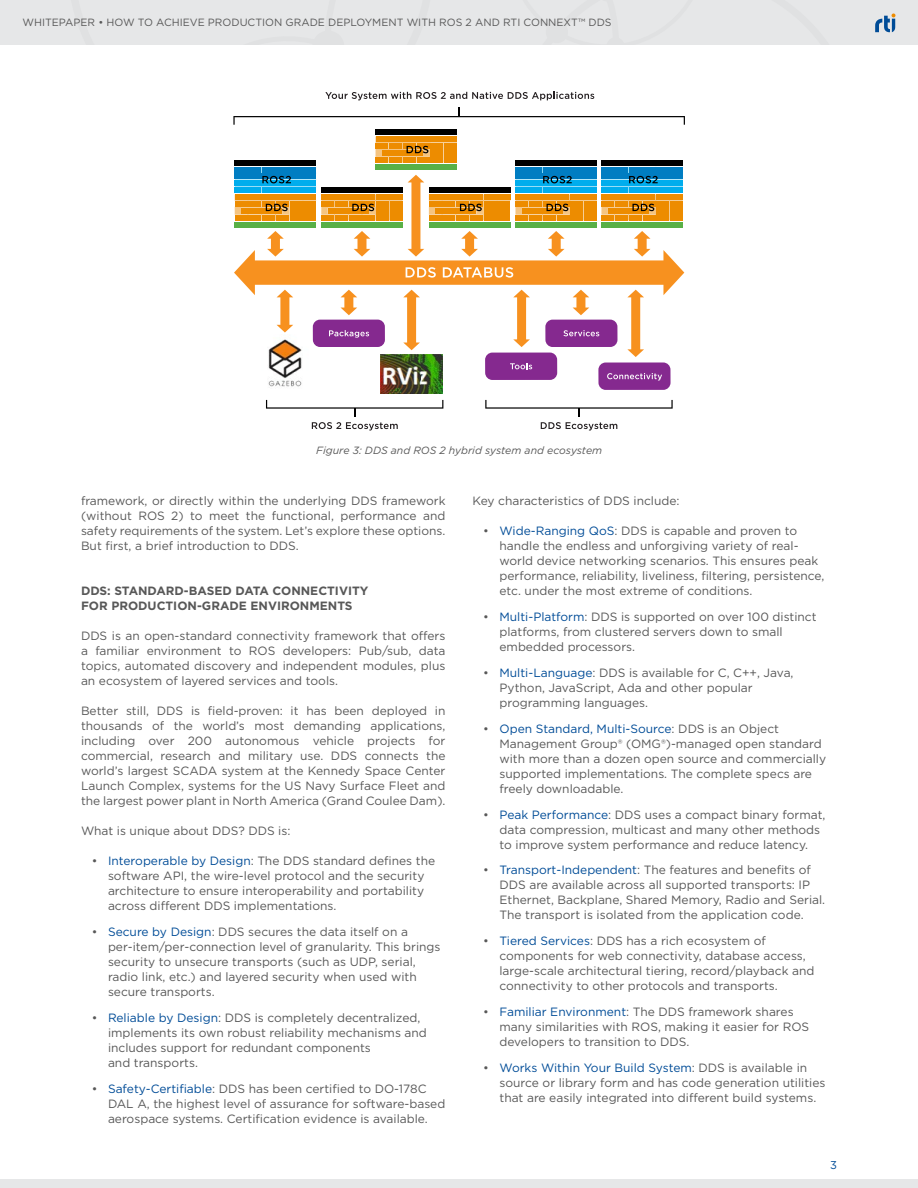
<style>
.page{position:relative;width:918px;height:1188px;background:#fff}
.page>*{position:absolute;margin:0;border:0;box-sizing:border-box;transform-origin:0 0}
.t1{font:12px/15px "Gotham";color:#585858}
.t2{font:700 12px/15px "Gotham";color:#585858}
.t3{font:11.25px "Gotham";color:#004c97}
.t4{font:10.5px "Gotham";color:#585858}
.t5{font:italic 10.5px "Gotham";color:#585858}
.s1{color:#004c97}
</style>
<div class="page">
<div style="left:0;top:1179px;width:918px;height:9px;background:#e6e7e8"></div>
<div style="left:0;top:0;width:918px;height:45px;background:#e6e7e8"></div>
<svg style="left:875px;top:13px;width:21px;height:20px"></svg>
<div style="left:376px;top:129px;width:81px;height:6px;background:#000"></div>
<svg style="left:233px;top:108px;width:452px;height:17px"></svg>
<svg style="left:325px;top:92px;width:269px;height:8px"></svg>
<svg style="left:266px;top:400px;width:177px;height:31px"></svg>
<svg style="left:485px;top:400px;width:188px;height:31px"></svg>
<div style="left:598px;top:362px;width:73px;height:28px;background:#85298f;border-radius:7px"></div>
<svg style="left:607px;top:373px;width:55px;height:8px"></svg>
<div style="left:485px;top:353px;width:72px;height:27px;background:#85298f;border-radius:7px"></div>
<svg style="left:510px;top:363px;width:22px;height:6px"></svg>
<svg style="left:234px;top:136px;width:450px;height:221px"></svg>
<img style="left:380px;top:355px;width:63px;height:39px">
<img style="left:261px;top:334px;width:48px;height:53px">
<p class="t4" style="left:22px;top:16px;width:591px">WHITEPAPER • HOW TO ACHIEVE PRODUCTION GRADE DEPLOYMENT WITH ROS 2 AND RTI CONNEXT™ DDS</p>
<p class="t5" style="left:316px;top:444px;width:288px">Figure 3: DDS and ROS 2 hybrid system and ecosystem</p>
<p class="t1" style="left:81px;top:493px;width:366px;text-align:justify">framework, or directly within the underlying DDS framework (without ROS 2) to meet the functional, performance and safety requirements of the system. Let’s explore these options.<br>But first, a brief introduction to DDS.</p>
<p class="t2" style="left:81px;top:583px;width:289px">DDS: STANDARD-BASED DATA CONNECTIVITY<br>FOR PRODUCTION-GRADE ENVIRONMENTS</p>
<p class="t1" style="left:81px;top:628px;width:366px;text-align:justify">DDS is an open-standard connectivity framework that offers a familiar environment to ROS developers: Pub/sub, data topics, automated discovery and independent modules, plus an ecosystem of layered services and tools.</p>
<p class="t1" style="left:81px;top:703px;width:366px;text-align:justify">Better still, DDS is field-proven: it has been deployed in thousands of the world’s most demanding applications, including over 200 autonomous vehicle projects for commercial, research and military use. DDS connects the world’s largest SCADA system at the Kennedy Space Center Launch Complex, systems for the US Navy Surface Fleet and the largest power plant in North America (Grand Coulee Dam).</p>
<p class="t1" style="left:81px;top:823px;width:211px">What is unique about DDS? DDS is:</p>
<p class="t1" style="left:108px;top:853px;width:329px;text-indent:-16px">• <span class="s1">Interoperable by Design</span>: The DDS standard defines the software API, the wire-level protocol and the security architecture to ensure interoperability and portability across different DDS implementations.</p>
<p class="t1" style="left:108px;top:924px;width:334px;text-indent:-16px">• <span class="s1">Secure by Design</span>: DDS secures the data itself on a per-item/per-connection level of granularity. This brings security to unsecure transports (such as UDP, serial, radio link, etc.) and layered security when used with secure transports.</p>
<p class="t1" style="left:108px;top:1010px;width:320px;text-indent:-16px">• <span class="s1">Reliable by Design</span>: DDS is completely decentralized, implements its own robust reliability mechanisms and includes support for redundant components<br>and transports.</p>
<p class="t1" style="left:108px;top:1081px;width:339px;text-indent:-16px">• <span class="s1">Safety-Certifiable</span>: DDS has been certified to DO-178C<br>DAL A, the highest level of assurance for software-based aerospace systems. Certification evidence is available.</p>
<p class="t1" style="left:472px;top:493px;width:209px">Key characteristics of DDS include:</p>
<p class="t1" style="left:500px;top:523px;width:327px;text-indent:-16px">• <span class="s1">Wide-Ranging QoS</span>: DDS is capable and proven to handle the endless and unforgiving variety of real&shy;world device networking scenarios. This ensures peak performance, reliability, liveliness, filtering, persistence, etc. under the most extreme of conditions.</p>
<p class="t1" style="left:500px;top:609px;width:319px;text-indent:-16px">• <span class="s1">Multi-Platform</span>: DDS is supported on over 100 distinct platforms, from clustered servers down to small embedded processors.</p>
<p class="t1" style="left:500px;top:665px;width:296px;text-indent:-16px">• <span class="s1">Multi-Language</span>: DDS is available for C, C++, Java,<br>Python, JavaScript, Ada and other popular programming languages.</p>
<p class="t1" style="left:500px;top:721px;width:328px;text-indent:-16px">• <span class="s1">Open Standard, Multi-Source</span>: DDS is an Object Management Group® (OMG®)-managed open standard with more than a dozen open source and commercially supported implementations. The complete specs are freely downloadable.</p>
<p class="t1" style="left:500px;top:807px;width:328px;text-indent:-16px">• <span class="s1">Peak Performance</span>: DDS uses a compact binary format, data compression, multicast and many other methods to improve system performance and reduce latency.</p>
<p class="t1" style="left:500px;top:862px;width:327px;text-indent:-16px">• <span class="s1">Transport-Independent</span>: The features and benefits of DDS are available across all supported transports: IP Ethernet, Backplane, Shared Memory, Radio and Serial.<br>The transport is isolated from the application code.</p>
<p class="t1" style="left:500px;top:933px;width:317px;text-indent:-16px">• <span class="s1">Tiered Services</span>: DDS has a rich ecosystem of components for web connectivity, database access, large-scale architectural tiering, record/playback and connectivity to other protocols and transports.</p>
<p class="t1" style="left:500px;top:1004px;width:311px;text-indent:-16px">• <span class="s1">Familiar Environment</span>: The DDS framework shares many similarities with ROS, making it easier for ROS developers to transition to DDS.</p>
<p class="t1" style="left:500px;top:1060px;width:328px;text-indent:-16px">• <span class="s1">Works Within Your Build System</span>: DDS is available in source or library form and has code generation utilities that are easily integrated into different build systems.</p>
<p class="t3" style="left:830px;top:1158px;width:8px">3</p>
</div>
